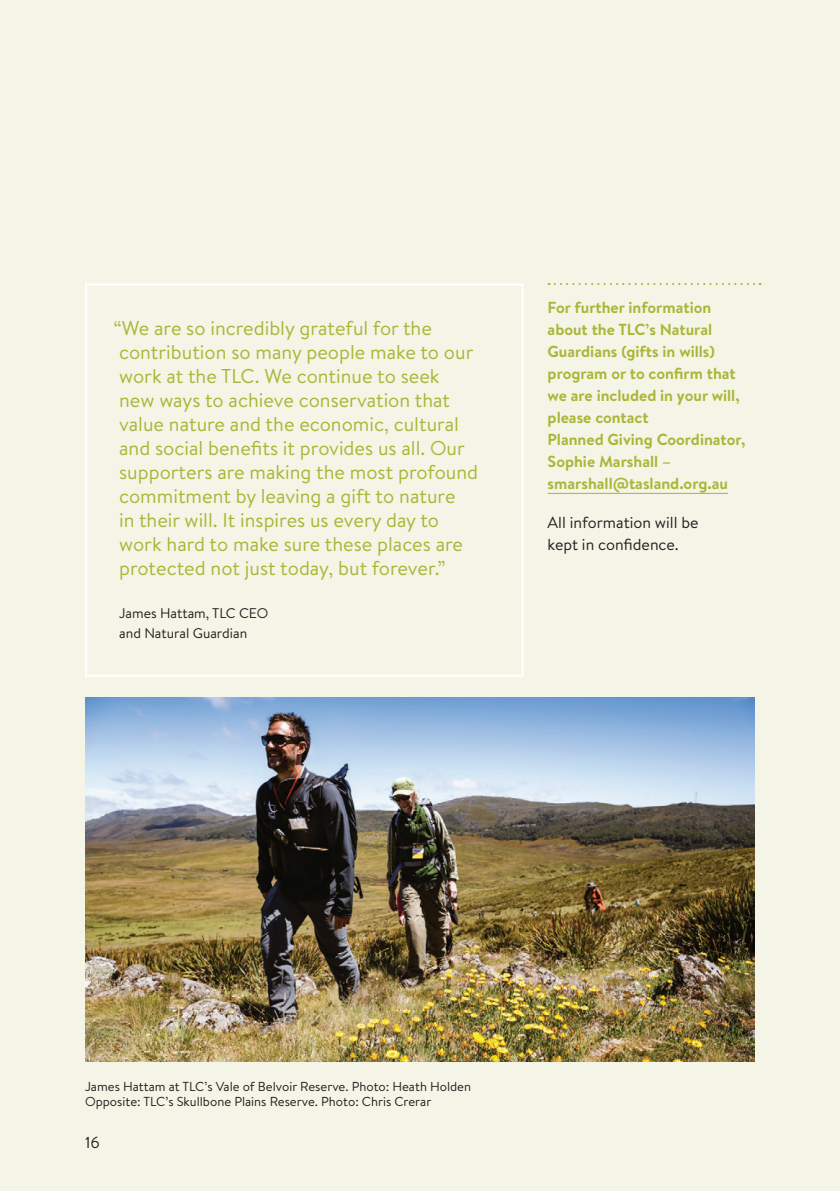
<style>
.page{position:relative;width:840px;height:1191px;background:#fff}
.page>*{position:absolute;margin:0;border:0;box-sizing:border-box;transform-origin:0 0}
.t1{font:20px/24px "Brandon Text";color:#abb537}
.t2{font:700 16px/22px "Brandon Text";color:#abb537}
.t3{font:16px/22px "Brandon Text";color:#231f20}
.t4{font:14px/20px "Brandon Text";color:#231f20}
.t5{font:13px/15px "Brandon Text";color:#231f20}
</style>
<div class="page">
<div style="left:0;top:0;width:839px;height:1191px;background:#f4f5e6"></div>
<div style="left:85px;top:283px;width:438px;height:394px;border:2px solid #fff"></div>
<svg style="left:548px;top:283px;width:212px;height:2px"></svg>
<hr style="left:547px;top:493px;width:180px;height:1px;background:#abb537">
<img style="left:85px;top:697px;width:669px;height:364px">
<p class="t1" style="left:113px;top:315px;width:366px">“We are so incredibly grateful for the contribution so many people make to our work at the TLC. We continue to seek<br>new ways to achieve conservation that value nature and the economic, cultural and social benefits it provides us all. Our supporters are making the most profound commitment by leaving a gift to nature<br>in their will. It inspires us every day to work hard to make sure these places are protected not just today, but forever.”</p>
<p class="t4" style="left:119px;top:602px;width:151px">James Hattam, TLC CEO and Natural Guardian</p>
<p class="t2" style="left:547px;top:296px;width:199px">For further information about the TLC’s Natural<br>Guardians (gifts in wills) program or to confirm that we are included in your will, please contact<br>Planned Giving Coordinator,<br>Sophie Marshall – smarshall@tasland.org.au</p>
<p class="t3" style="left:547px;top:511px;width:152px">All information will be kept in confidence.</p>
<p class="t5" style="left:85px;top:1078px;width:387px">James Hattam at TLC’s Vale of Belvoir Reserve. Photo: Heath Holden<br>Opposite: TLC’s Skullbone Plains Reserve. Photo: Chris Crerar</p>
<p class="t3" style="left:85px;top:1131px;width:16px">16</p>
</div>
